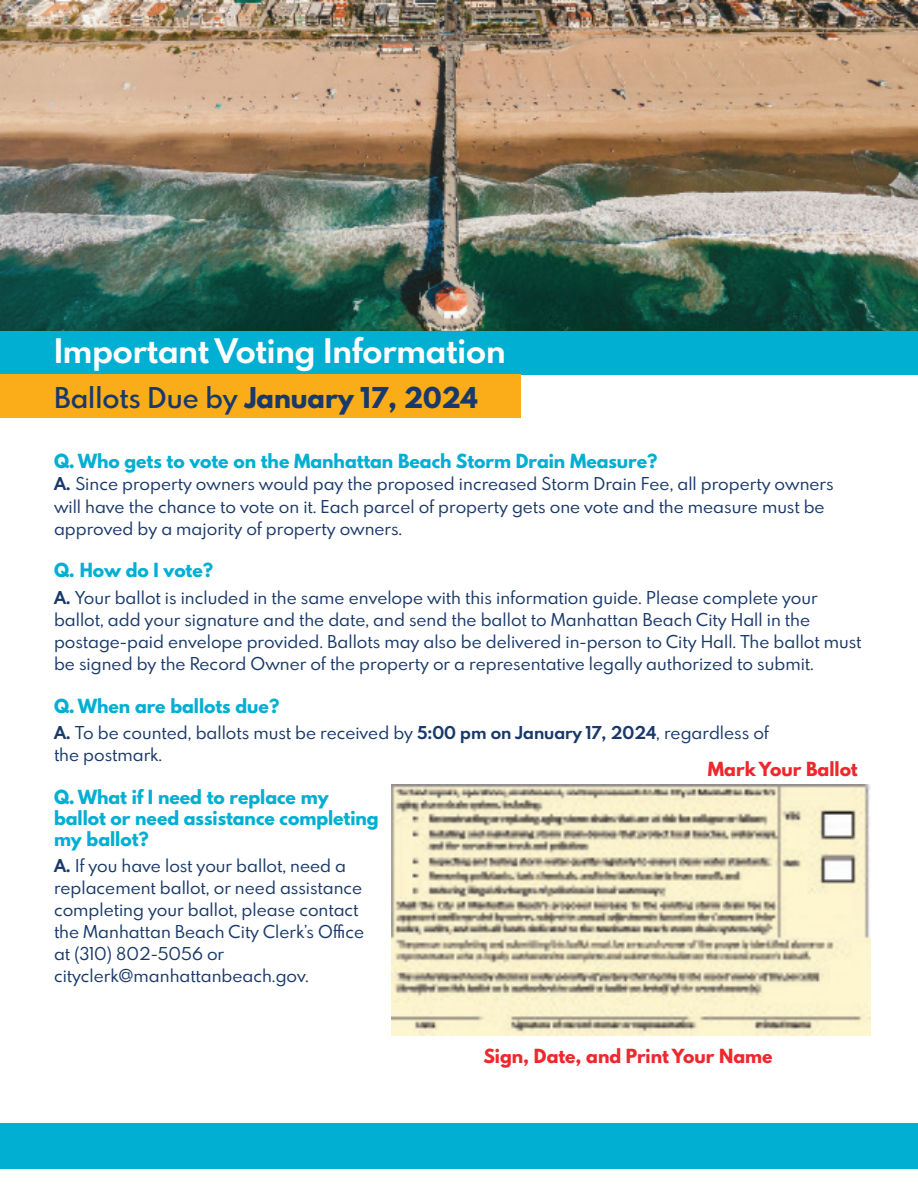
<style>
.page{position:relative;width:918px;height:1188px;background:#fff}
.page>*{position:absolute;margin:0;border:0;box-sizing:border-box;transform-origin:0 0}
.t1{font:700 30px "Spartan MB";color:#fff}
.t2{font:800 25.5px "Spartan MB";color:#19396a}
.t3{font:800 17.25px "Spartan MB";color:#00afd2}
.t4{font:800 17.25px "Spartan MB";color:#ee282d}
.t5{font:15.75px/22px "Spartan MB";color:#19396a}
.s1{font-weight:600}
.s2{font-weight:700}
</style>
<div class="page">
<img style="left:391px;top:785px;width:479px;height:251px">
<div style="left:0;top:1123px;width:918px;height:46px;background:#00afd2"></div>
<img style="left:0;top:0;width:918px;height:331px">
<div style="left:0;top:331px;width:918px;height:44px;background:#00afd2"></div>
<div style="left:0;top:375px;width:521px;height:43px;background:#faad19"></div>
<p class="t1" style="left:54px;top:328px;width:453px">Important Voting Information</p>
<p class="t2" style="left:54px;top:377px;width:425px"><span class="s1">Ballots Due by</span> January 17, 2024</p>
<p class="t3" style="left:54px;top:448px;width:605px">Q. Who gets to vote on the Manhattan Beach Storm Drain Measure?</p>
<p class="t5" style="left:54px;top:473px;width:781px"><span class="s2">A.</span> Since property owners would pay the proposed increased Storm Drain Fee, all property owners will have the chance to vote on it. Each parcel of property gets one vote and the measure must be approved by a majority of property owners.</p>
<p class="t3" style="left:54px;top:557px;width:161px">Q. How do I vote?</p>
<p class="t5" style="left:54px;top:586px;width:809px"><span class="s2">A.</span> Your ballot is included in the same envelope with this information guide. Please complete your ballot, add your signature and the date, and send the ballot to Manhattan Beach City Hall in the postage-paid envelope provided. Ballots may also be delivered in-person to City Hall. The ballot must be signed by the Record Owner of the property or a representative legally authorized to submit.</p>
<p class="t3" style="left:54px;top:692px;width:227px">Q. When are ballots due?</p>
<p class="t5" style="left:54px;top:722px;width:716px"><span class="s2">A.</span> To be counted, ballots must be received by <span class="s2">5:00 pm on January 17, 2024</span>, regardless of the postmark.</p>
<p class="t3" style="left:54px;top:784px;width:276px">Q. What if I need to replace my</p>
<p class="t3" style="left:54px;top:804px;width:326px">ballot or need assistance completing</p>
<p class="t3" style="left:54px;top:825px;width:96px">my ballot?</p>
<p class="t5" style="left:54px;top:854px;width:294px"><span class="s2">A.</span> If you have lost your ballot, need a</p>
<p class="t5" style="left:54px;top:876px;width:310px">replacement ballot, or need assistance</p>
<p class="t5" style="left:54px;top:898px;width:306px">completing your ballot, please contact</p>
<p class="t5" style="left:54px;top:920px;width:312px">the Manhattan Beach City Clerk’s Office</p>
<p class="t5" style="left:54px;top:942px;width:172px">at (310) 802-5056 or</p>
<p class="t5" style="left:54px;top:965px;width:256px">cityclerk@manhattanbeach.gov.</p>
<p class="t4" style="left:708px;top:756px;width:151px">Mark Your Ballot</p>
<p class="t4" style="left:483px;top:1042px;width:291px">Sign, Date, and Print Your Name</p>
</div>
